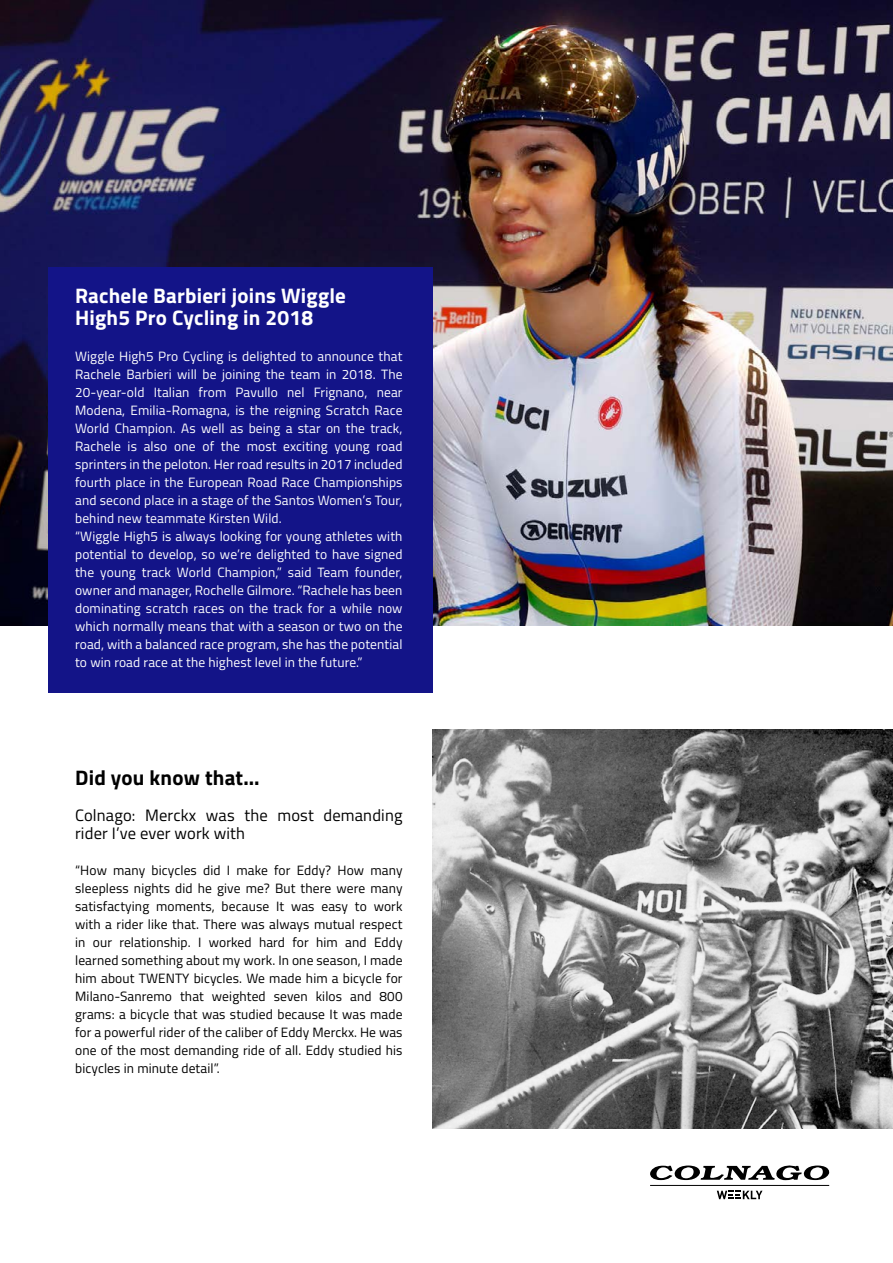
<style>
.page{position:relative;width:893px;height:1263px;background:#fff}
.page>*{position:absolute;margin:0;border:0;box-sizing:border-box;transform-origin:0 0}
.t1{font:700 21px/22.5px "Titillium Web";letter-spacing:.01em;color:#fff}
.t2{font:700 21px "Titillium Web";letter-spacing:.01em;color:#000}
.t3{font:16.5px/18px "Titillium Web";letter-spacing:.01em;color:#000}
.t4{font:13.5px/18px "Titillium Web";letter-spacing:.01em;color:#fff}
.t5{font:13.5px/18px "Titillium Web";letter-spacing:.01em;color:#000;text-align:justify}
</style>
<div class="page">
<img style="left:0;top:0;width:893px;height:625px">
<div style="left:48px;top:268px;width:385px;height:425px;background:#131488"></div>
<img style="left:433px;top:730px;width:460px;height:399px">
<hr style="left:650px;top:1185px;width:179px;height:1px;background:#000">
<svg style="left:650px;top:1165px;width:180px;height:15px"></svg>
<svg style="left:717px;top:1191px;width:45px;height:8px"></svg>
<h1 class="t1" style="left:75px;top:283px;width:272px">Rachele Barbieri joins Wiggle<br>High5 Pro Cycling in 2018</h1>
<p class="t4" style="left:75px;top:347px;width:329px">Wiggle High5 Pro Cycling is delighted to announce that Rachele Barbieri will be joining the team in 2018. The 20-year-old Italian from Pavullo nel Frignano, near Modena, Emilia-Romagna, is the reigning Scratch Race World Champion. As well as being a star on the track, Rachele is also one of the most exciting young road sprinters in the peloton. Her road results in 2017 included fourth place in the European Road Race Championships and second place in a stage of the Santos Women’s Tour, behind new teammate Kirsten Wild.<br>“Wiggle High5 is always looking for young athletes with potential to develop, so we’re delighted to have signed the young track World Champion,” said Team founder, owner and manager, Rochelle Gilmore. “Rachele has been dominating scratch races on the track for a while now which normally means that with a season or two on the road, with a balanced race program, she has the potential to win road race at the highest level in the future.”</p>
<h1 class="t2" style="left:75px;top:762px;width:186px">Did you know that…</h1>
<p class="t3" style="left:75px;top:805px;width:329px">Colnago: Merckx was the most demanding rider I’ve ever work with</p>
<p class="t5" style="left:75px;top:861px;width:329px">“How many bicycles did I make for Eddy? How many sleepless nights did he give me? But there were many satisfactying moments, because It was easy to work with a rider like that. There was always mutual respect in our relationship. I worked hard for him and Eddy learned something about my work. In one season, I made him about TWENTY bicycles. We made him a bicycle for Milano-Sanremo that weighted seven kilos and 800 grams: a bicycle that was studied because It was made for a powerful rider of the caliber of Eddy Merckx. He was one of the most demanding ride of all. Eddy studied his bicycles in minute detail”.</p>
</div>
